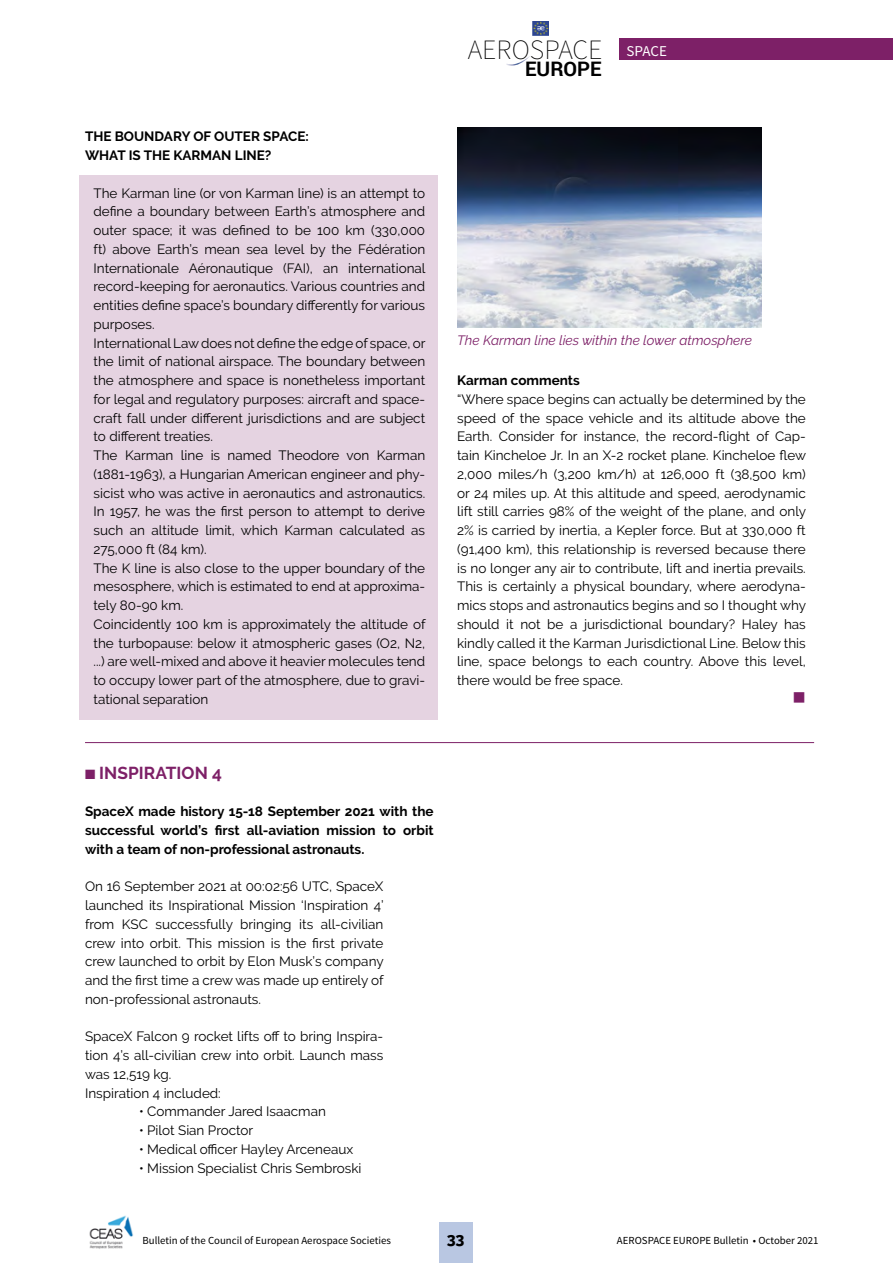
<style>
.page{position:relative;width:893px;height:1263px;background:#fff}
.page>*{position:absolute;margin:0;border:0;box-sizing:border-box;transform-origin:0 0}
.t1{font:200 27.9px "Source Sans Pro";color:#000}
.t2{font:700 19.95px "Roboto";color:#000}
.t3{font:18px "Wingdings";color:#7d2067}
.t4{font:700 17.25px "Raleway";letter-spacing:.005em;color:#7d2067}
.t5{font:800 15.75px "Raleway";color:#000}
.t6{font:15px "Source Sans Pro";color:#fff}
.t7{font:13.5px/18.8px "Raleway";color:#000}
.t8{font:700 13.5px/18.8px "Raleway";color:#000}
.t9{font:italic 13.5px "Raleway";color:#7d2067}
.t10{font:10.8px "Source Sans Pro";color:#000}
</style>
<div class="page">
<div style="left:79px;top:175px;width:359px;height:545px;background:#e5d3e1"></div>
<div style="left:439px;top:1222px;width:34px;height:41px;background:#b9c7e2"></div>
<img style="left:89px;top:1215px;width:44px;height:34px">
<svg style="left:506px;top:56px;width:24px;height:10px"></svg>
<img style="left:533px;top:21px;width:16px;height:14px">
<div style="left:619px;top:38px;width:274px;height:22px;background:#7d2067"></div>
<img style="left:457px;top:128px;width:304px;height:199px">
<hr style="left:85px;top:742px;width:729px;height:1px;background:#7d2067">
<p class="t8" style="left:85px;top:127px;width:225px">THE BOUNDARY OF OUTER SPACE:<br>WHAT IS THE KARMAN LINE?</p>
<p class="t7" style="left:94px;top:183px;width:334px">The Karman line (or von Karman line) is an attempt to define a boundary between Earth’s atmosphere and outer space; it was defined to be 100 km (330,000 ft) above Earth’s mean sea level by the Fédération Internationale Aéronautique (FAI), an international record-keeping for aeronautics. Various countries and entities define space’s boundary differently for various purposes.<br>International Law does not define the edge of space, or the limit of national airspace. The boundary between the atmosphere and space is nonetheless important for legal and regulatory purposes: aircraft and space&shy;craft fall under different jurisdictions and are subject to different treaties.<br>The Karman line is named Theodore von Karman (1881-1963), a Hungarian American engineer and phy&shy;sicist who was active in aeronautics and astronautics.<br>In 1957, he was the first person to attempt to derive such an altitude limit, which Karman calculated as 275,000 ft (84 km).<br>The K line is also close to the upper boundary of the mesosphere, which is estimated to end at approxima&shy;tely 80-90 km.<br>Coincidently 100 km is approximately the altitude of the turbopause: below it atmospheric gases (O2, N2, ...) are well-mixed and above it heavier molecules tend to occupy lower part of the atmosphere, due to gravi&shy;tational separation</p>
<h1 class="t1" style="left:468px;top:33px;width:136px">AEROSPACE</h1>
<h2 class="t2" style="left:525px;top:55px;width:78px">EUROPE</h2>
<p class="t6" style="left:626px;top:42px;width:42px">SPACE</p>
<p class="t9" style="left:457px;top:333px;width:296px">The Karman line lies within the lower atmosphere</p>
<p class="t8" style="left:457px;top:371px;width:124px">Karman comments</p>
<p class="t7" style="left:457px;top:390px;width:351px;text-align:justify">“Where space begins can actually be determined by the speed of the space vehicle and its altitude above the Earth. Consider for instance, the record-flight of Cap&shy;tain Kincheloe Jr. In an X-2 rocket plane. Kincheloe flew 2,000 miles/h (3,200 km/h) at 126,000 ft (38,500 km) or 24 miles up. At this altitude and speed, aerodynamic lift still carries 98% of the weight of the plane, and only 2% is carried by inertia, a Kepler force. But at 330,000 ft (91,400 km), this relationship is reversed because there is no longer any air to contribute, lift and inertia prevails.<br>This is certainly a physical boundary, where aerodyna&shy;mics stops and astronautics begins and so I thought why should it not be a jurisdictional boundary? Haley has kindly called it the Karman Jurisdictional Line. Below this line, space belongs to each country. Above this level, there would be free space.</p>
<h3 class="t3" style="left:792px;top:688px;width:15px">■</h3>
<p class="t4" style="left:85px;top:763px;width:139px">■ INSPIRATION 4</p>
<p class="t8" style="left:85px;top:802px;width:350px;text-align:justify">SpaceX made history 15-18 September 2021 with the successful world’s first all-aviation mission to orbit with a team of non-professional astronauts.</p>
<p class="t7" style="left:85px;top:877px;width:300px;text-align:justify">On 16 September 2021 at 00:02:56 UTC, SpaceX launched its Inspirational Mission ‘Inspiration 4’ from KSC successfully bringing its all-civilian crew into orbit. This mission is the first private crew launched to orbit by Elon Musk’s company and the first time a crew was made up entirely of non-professional astronauts.</p>
<p class="t7" style="left:85px;top:1027px;width:300px">SpaceX Falcon 9 rocket lifts off to bring Inspira&shy;tion 4’s all-civilian crew into orbit. Launch mass was 12,519 kg.<br>Inspiration 4 included:</p>
<p class="t7" style="left:139px;top:1102px;width:188px">• Commander Jared Isaacman</p>
<p class="t7" style="left:139px;top:1121px;width:116px">• Pilot Sian Proctor</p>
<p class="t7" style="left:139px;top:1140px;width:216px">• Medical officer Hayley Arceneaux</p>
<p class="t7" style="left:139px;top:1158px;width:224px">• Mission Specialist Chris Sembroski</p>
<p class="t10" style="left:142px;top:1233px;width:250px">Bulletin of the Council of European Aerospace Societies</p>
<p class="t5" style="left:447px;top:1229px;width:19px">33</p>
<p class="t10" style="left:617px;top:1233px;width:203px">AEROSPACE EUROPE Bulletin • October 2021</p>
</div>
